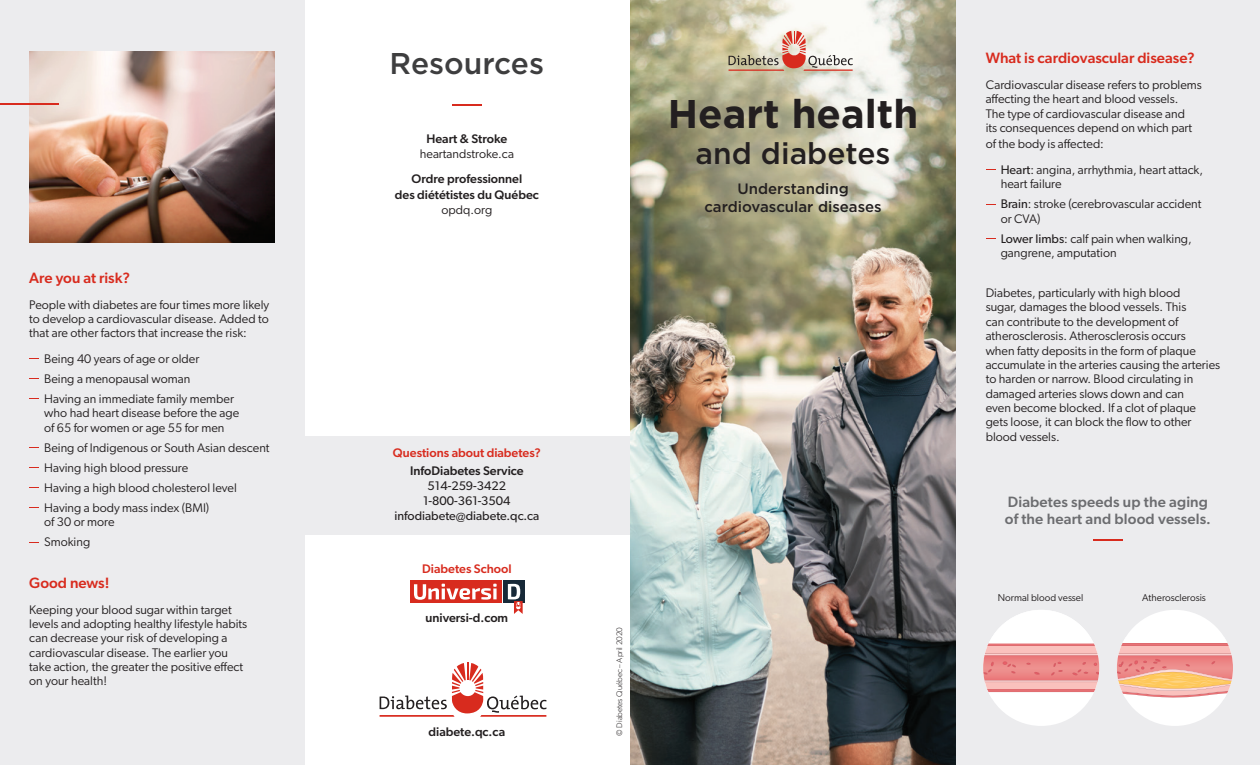
<style>
.page{position:relative;width:1260px;height:765px;background:#fff}
.page>*{position:absolute;margin:0;border:0;box-sizing:border-box;transform-origin:0 0}
.t1{font:700 40px "Gotham";color:#231f20}
.t2{font:500 30px "Gotham";color:#231f20}
.t3{font:500 30px "Gotham";color:#3e3e3f}
.t4{font:500 15px "Gibson";color:#d82b1e}
.t5{font:500 15px/16.9px "Gibson";letter-spacing:.01em;color:#6c6d70}
.t6{font:500 15px/18px "Gotham";color:#231f20;text-align:center}
.t7{font:12.5px/14.4px "Gibson";color:#231f20}
.t8{font:500 12.5px/16.2px "Gibson";color:#231f20;text-align:center}
.t9{font:12.5px/15px "Gibson";color:#231f20;text-align:center}
.t10{font:500 12.5px "Gibson";color:#d82b1e}
.t11{font:10px "Gibson";color:#231f20}
.t12{font:300 8.12px "Gibson";color:#231f20}
.s1{font-style:inherit}
</style>
<div class="page">
<img style="left:630px;top:0;width:326px;height:765px">
<div style="left:0;top:0;width:304px;height:765px;background:#ececee"></div>
<img style="left:29px;top:51px;width:245px;height:192px">
<hr style="left:0;top:104px;width:59px;height:1px;background:#d82b1e">
<div style="left:956px;top:0;width:304px;height:765px;background:#ececee"></div>
<hr style="left:1093px;top:539px;width:30px;height:1px;background:#d82b1e">
<div style="left:983px;top:610px;width:116px;height:116px;background:#fff;border-radius:50%"></div>
<div style="left:1117px;top:610px;width:116px;height:116px;background:#fff;border-radius:50%"></div>
<svg style="left:983px;top:610px;width:116px;height:89px"></svg>
<svg style="left:1117px;top:637px;width:116px;height:61px"></svg>
<hr style="left:452px;top:104px;width:29px;height:2px;background:#d82b1e">
<div style="left:304px;top:436px;width:326px;height:99px;background:#ececee"></div>
<svg style="left:380px;top:663px;width:166px;height:54px"></svg>
<svg style="left:503px;top:581px;width:21px;height:22px"></svg>
<div style="left:410px;top:581px;width:92px;height:22px;background:#d82b1e"></div>
<svg style="left:414px;top:584px;width:83px;height:16px"></svg>
<svg style="left:508px;top:584px;width:15px;height:30px"></svg>
<svg style="left:729px;top:31px;width:124px;height:40px"></svg>
<p class="t4" style="left:29px;top:269px;width:103px">Are you at risk?</p>
<p class="t7" style="left:29px;top:297px;width:241px;text-align:justify">People with diabetes are four times more likely to develop a cardiovascular disease. Added to that are other factors that increase the risk:</p>
<p class="t7" style="left:44px;top:348px;width:191px;line-height:20px">Being 40 years of age or older<br>Being a menopausal woman<br>Having an immediate family member</p>
<p class="t7" style="left:44px;top:406px;width:196px">who had heart disease before the age of 65 for women or age 55 for men</p>
<p class="t7" style="left:44px;top:437px;width:227px;line-height:20px">Being of Indigenous or South Asian descent Having high blood pressure<br>Having a high blood cholesterol level Having a body mass index (BMI)</p>
<p class="t7" style="left:44px;top:512px;width:72px;line-height:20px">of 30 or more<br>Smoking</p>
<p class="t4" style="left:29px;top:574px;width:82px">Good news!</p>
<p class="t7" style="left:29px;top:602px;width:220px">Keeping your blood sugar within target levels and adopting healthy lifestyle habits can decrease your risk of developing a cardiovascular disease. The earlier you take action, the greater the positive effect on your health!</p>
<h2 class="t3" style="left:390px;top:46px;width:156px">Resources</h2>
<p class="t8" style="left:426px;top:131px;width:83px">Heart &amp; Stroke</p>
<p class="t7" style="left:420px;top:146px;width:96px">heartandstroke.ca</p>
<p class="t8" style="left:395px;top:171px;width:145px">Ordre professionnel<br>des diététistes du Québec</p>
<p class="t7" style="left:441px;top:202px;width:52px">opdq.org</p>
<p class="t10" style="left:393px;top:445px;width:150px">Questions about diabetes?</p>
<p class="t8" style="left:410px;top:462px;width:115px">InfoDiabetes Service</p>
<p class="t9" style="left:395px;top:478px;width:146px">514-259-3422<br>1-800-361-3504 infodiabete@diabete.qc.ca</p>
<p class="t10" style="left:422px;top:561px;width:91px">Diabetes School</p>
<p class="t8" style="left:426px;top:609px;width:84px">universi-d.com</p>
<p class="t8" style="left:429px;top:723px;width:78px">diabete.qc.ca</p>
<h1 class="t1" style="left:668px;top:89px;width:252px">Heart health</h1>
<h2 class="t2" style="left:696px;top:135px;width:196px">and diabetes</h2>
<p class="t6" style="left:704px;top:179px;width:179px">Understanding cardiovascular diseases</p>
<p class="t12" style="left:614px;top:736px;width:110px;rotate:-90deg">© Diabetes Québec – April 2020</p>
<p class="t4" style="left:986px;top:49px;width:211px">What is cardiovascular disease?</p>
<p class="t7" style="left:986px;top:77px;width:218px">Cardiovascular disease refers to problems affecting the heart and blood vessels.<br>The type of cardiovascular disease and<br>its consequences depend on which part</p>
<p class="t7" style="left:1001px;top:131px;width:204px;line-height:25.6px;text-indent:-15px">of the body is affected:<br><span class="s1">Heart</span>: angina, arrhythmia, heart attack,</p>
<p class="t7" style="left:1001px;top:174px;width:202px;line-height:20px">heart failure<br><span class="s1">Brain</span>: stroke (cerebrovascular accident</p>
<p class="t7" style="left:1001px;top:208px;width:193px;line-height:20px">or CVA)<br><span class="s1">Lower limbs</span>: calf pain when walking,</p>
<p class="t7" style="left:1001px;top:245px;width:117px">gangrene, amputation</p>
<p class="t7" style="left:986px;top:285px;width:236px">Diabetes, particularly with high blood<br>sugar, damages the blood vessels. This<br>can contribute to the development of atherosclerosis. Atherosclerosis occurs<br>when fatty deposits in the form of plaque accumulate in the arteries causing the arteries to harden or narrow. Blood circulating in damaged arteries slows down and can<br>even become blocked. If a clot of plaque gets loose, it can block the flow to other blood vessels.</p>
<p class="t5" style="left:1005px;top:493px;width:208px">Diabetes speeds up the aging of the heart and blood vessels.</p>
<p class="t11" style="left:998px;top:592px;width:87px">Normal blood vessel</p>
<p class="t11" style="left:1142px;top:592px;width:65px">Atherosclerosis</p>
</div>
